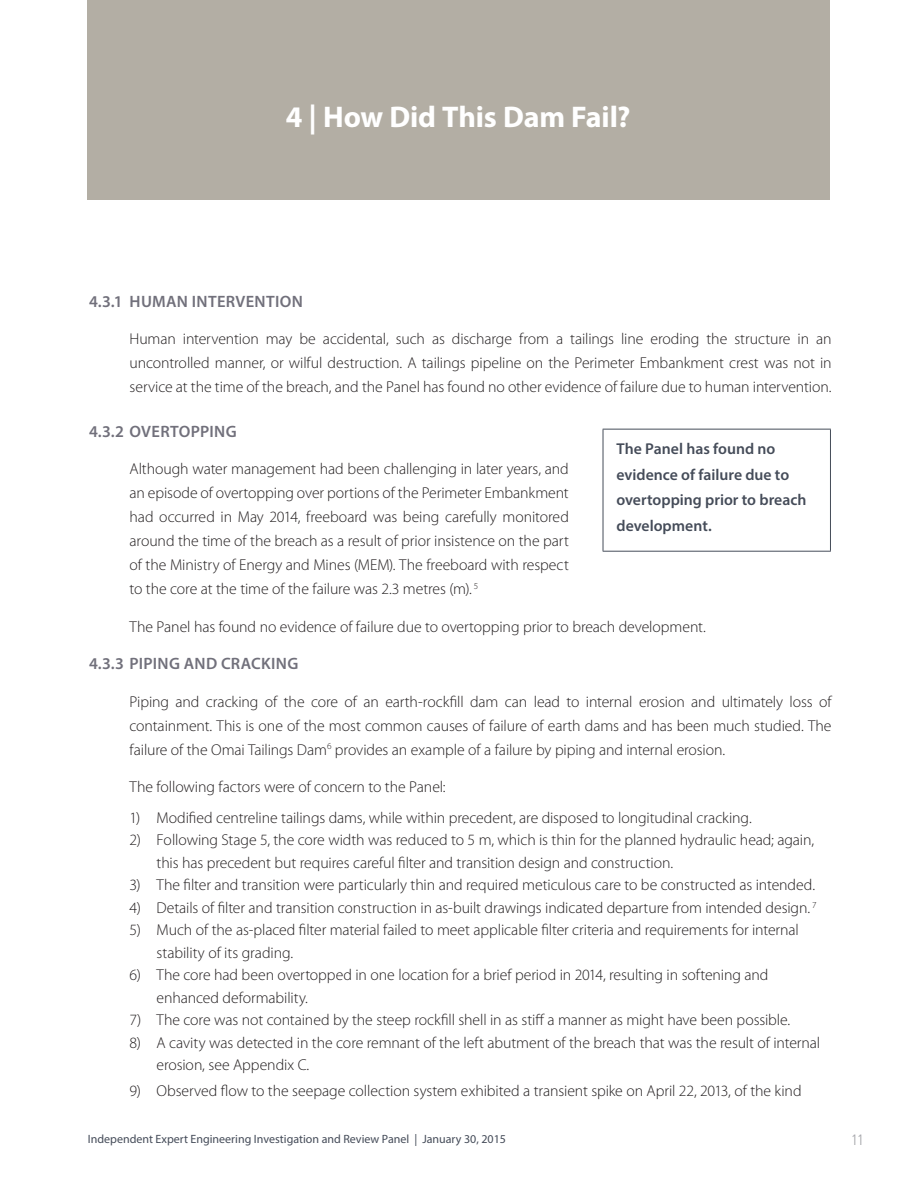
<style>
.page{position:relative;width:918px;height:1188px;background:#fff}
.page>*{position:absolute;margin:0;border:0;box-sizing:border-box;transform-origin:0 0}
.MainHeader{font:700 30px "Myriad Pro";letter-spacing:-.005em;color:#fff}
.Paragraph_1_col{font:600 16.5px "Myriad Pro";letter-spacing:.02em;color:#71707b}
.Paragraph_1_col-2{font:300 15.75px/24px "Myriad Pro";letter-spacing:-.005em;color:#231f20;text-align:justify}
.Paragraph_Bulleted_c{font:300 15.75px/22.5px "Myriad Pro";letter-spacing:-.005em;color:#231f20}
.Paragraph_1_col-3{font:600 15.75px/25.5px "Myriad Pro";color:#454c59}
.t1{font:300 condensed 15px "Frutiger";color:#a5a6aa}
.t2{font:12px "Myriad Pro";color:#454c59}
</style>
<div class="page">
<div style="left:88px;top:0;width:742px;height:200px;background:#b3aea4"></div>
<hr style="left:603px;top:429px;width:228px;height:1px;background:#454c59">
<hr style="left:603px;top:430px;width:1px;height:121px;background:#454c59">
<hr style="left:830px;top:430px;width:1px;height:121px;background:#454c59">
<hr style="left:603px;top:551px;width:228px;height:1px;background:#454c59">
<p class="MainHeader" style="left:286px;top:97px;width:346px">4 | How Did This Dam Fail?</p>
<p class="Paragraph_1_col" style="left:89px;top:291px;width:215px">4.3.1 HUMAN INTERVENTION</p>
<p class="Paragraph_1_col-2" style="left:130px;top:327px;width:704px">Human intervention may be accidental, such as discharge from a tailings line eroding the structure in an uncontrolled manner, or wilful destruction. A tailings pipeline on the Perimeter Embankment crest was not in service at the time of the breach, and the Panel has found no other evidence of failure due to human intervention.</p>
<p class="Paragraph_1_col" style="left:89px;top:420px;width:149px">4.3.2 OVERTOPPING</p>
<p class="Paragraph_1_col-2" style="left:130px;top:457px;width:441px">Although water management had been challenging in later years, and an episode of overtopping over portions of the Perimeter Embankment had occurred in May 2014, freeboard was being carefully monitored around the time of the breach as a result of prior insistence on the part of the Ministry of Energy and Mines (MEM). The freeboard with respect to the core at the time of the failure was 2.3 metres (m). <sup>5</sup></p>
<p class="Paragraph_1_col-2" style="left:130px;top:615px;width:576px">The Panel has found no evidence of failure due to overtopping prior to breach development.</p>
<p class="Paragraph_1_col" style="left:89px;top:653px;width:211px">4.3.3 PIPING AND CRACKING</p>
<p class="Paragraph_1_col-2" style="left:130px;top:690px;width:704px">Piping and cracking of the core of an earth-rockfill dam can lead to internal erosion and ultimately loss of containment. This is one of the most common causes of failure of earth dams and has been much studied. The failure of the Omai Tailings Dam<sup>6</sup> provides an example of a failure by piping and internal erosion.</p>
<p class="Paragraph_1_col-2" style="left:130px;top:775px;width:318px">The following factors were of concern to the Panel:</p>
<p class="Paragraph_Bulleted_c" style="left:130px;top:807px;width:622px">1) Modified centreline tailings dams, while within precedent, are disposed to longitudinal cracking.</p>
<p class="Paragraph_Bulleted_c" style="left:157px;top:829px;width:659px;text-indent:-27px">2) Following Stage 5, the core width was reduced to 5 m, which is thin for the planned hydraulic head; again, this has precedent but requires careful filter and transition design and construction.</p>
<p class="Paragraph_Bulleted_c" style="left:130px;top:874px;width:686px">3) The filter and transition were particularly thin and required meticulous care to be constructed as intended.</p>
<p class="Paragraph_Bulleted_c" style="left:130px;top:897px;width:689px">4) Details of filter and transition construction in as-built drawings indicated departure from intended design. <sup>7</sup></p>
<p class="Paragraph_Bulleted_c" style="left:157px;top:919px;width:644px;text-indent:-27px">5) Much of the as-placed filter material failed to meet applicable filter criteria and requirements for internal stability of its grading.</p>
<p class="Paragraph_Bulleted_c" style="left:157px;top:964px;width:613px;text-indent:-27px">6) The core had been overtopped in one location for a brief period in 2014, resulting in softening and enhanced deformability.</p>
<p class="Paragraph_Bulleted_c" style="left:130px;top:1009px;width:661px">7) The core was not contained by the steep rockfill shell in as stiff a manner as might have been possible.</p>
<p class="Paragraph_Bulleted_c" style="left:157px;top:1032px;width:665px;text-indent:-27px">8) A cavity was detected in the core remnant of the left abutment of the breach that was the result of internal erosion, see Appendix C.</p>
<p class="Paragraph_Bulleted_c" style="left:130px;top:1080px;width:674px">9) Observed flow to the seepage collection system exhibited a transient spike on April 22, 2013, of the kind</p>
<p class="Paragraph_1_col-3" style="left:617px;top:436px;width:191px">The Panel has found no evidence of failure due to overtopping prior to breach development.</p>
<p class="t2" style="left:88px;top:1132px;width:420px">Independent Expert Engineering Investigation and Review Panel | January 30, 2015</p>
<p class="t1" style="left:851px;top:1132px;width:15px">11</p>
</div>
